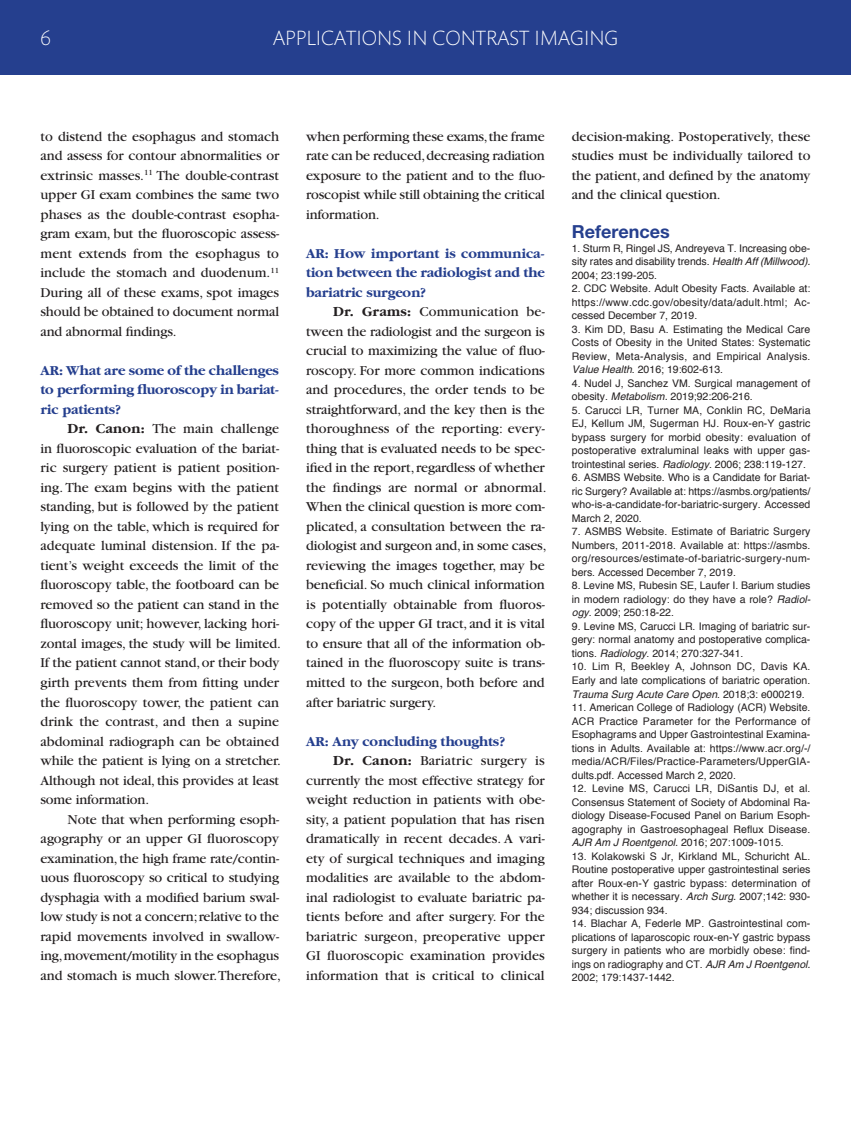
<style>
.page{position:relative;width:851px;height:1148px;background:#fff}
.page>*{position:absolute;margin:0;border:0;box-sizing:border-box;transform-origin:0 0}
.t1{font:300 21px "Mundo Sans Pro";color:#fff}
.Bracco_subhead{font:700 18px "Helvetica Neue";color:#253f8e}
.Bracco_body{font:14.25px/19.5px "Garamond";letter-spacing:-.01em;color:#231f20;text-align:justify}
.Bracco_question{font:700 14.25px/19.5px "Garamond";letter-spacing:-.01em;color:#253f8e;text-align:justify}
.Bracco_references{font:10.5px/13.5px "Helvetica";color:#231f20;text-align:justify}
.s1{font-weight:700}
.s2{font-style:italic}
</style>
<div class="page">
<div style="left:0;top:0;width:850px;height:75px;background:#253f8e"></div>
<h1 class="t1" style="left:40px;top:26px;width:12px">6</h1>
<h1 class="t1" style="left:273px;top:26px;width:347px">APPLICATIONS IN CONTRAST IMAGING</h1>
<p class="Bracco_body" style="left:40px;top:127px;width:240px">to distend the esophagus and stomach and assess for contour abnormalities or extrinsic masses.<sup>11</sup> The double-contrast upper GI exam combines the same two phases as the double-contrast esopha&shy;gram exam, but the fluoroscopic assess&shy;ment extends from the esophagus to include the stomach and duodenum.<sup>11<br></sup>During all of these exams, spot images should be obtained to document normal and abnormal findings.</p>
<p class="Bracco_question" style="left:40px;top:360px;width:240px">AR: What are some of the challenges to performing fluoroscopy in bariat&shy;ric patients?</p>
<p class="Bracco_body" style="left:40px;top:419px;width:242px;text-align:left;text-indent:27px"><span class="s1">Dr. Canon:</span> The main challenge in fluoroscopic evaluation of the bariat&shy;ric surgery patient is patient position&shy;ing. The exam begins with the patient standing, but is followed by the patient lying on the table, which is required for adequate luminal distension. If the pa&shy;tient’s weight exceeds the limit of the fluoroscopy table, the footboard can be removed so the patient can stand in the fluoroscopy unit; however, lacking hori&shy;zontal images, the study will be limited.<br>If the patient cannot stand, or their body girth prevents them from fitting under the fluoroscopy tower, the patient can drink the contrast, and then a supine abdominal radiograph can be obtained while the patient is lying on a stretcher.<br>Although not ideal, this provides at least some information.</p>
<p class="Bracco_body" style="left:40px;top:809px;width:242px;text-align:left;text-indent:27px">Note that when performing esoph&shy;agography or an upper GI fluoroscopy examination, the high frame rate/contin&shy;uous fluoroscopy so critical to studying dysphagia with a modified barium swal&shy;low study is not a concern; relative to the rapid movements involved in swallow&shy;ing, movement/motility in the esophagus and stomach is much slower. Therefore,</p>
<p class="Bracco_body" style="left:306px;top:127px;width:240px">when performing these exams, the frame rate can be reduced, decreasing radiation exposure to the patient and to the fluo&shy;roscopist while still obtaining the critical information.</p>
<p class="Bracco_question" style="left:306px;top:243px;width:240px">AR: How important is communica&shy;tion between the radiologist and the bariatric surgeon?</p>
<p class="Bracco_body" style="left:306px;top:302px;width:242px;text-align:left;text-indent:27px"><span class="s1">Dr. Grams:</span> Communication be&shy;tween the radiologist and the surgeon is crucial to maximizing the value of fluo&shy;roscopy. For more common indications and procedures, the order tends to be straightforward, and the key then is the thoroughness of the reporting: every&shy;thing that is evaluated needs to be spec&shy;ified in the report, regardless of whether the findings are normal or abnormal.<br>When the clinical question is more com&shy;plicated, a consultation between the ra&shy;diologist and surgeon and, in some cases, reviewing the images together, may be beneficial. So much clinical information is potentially obtainable from fluoros&shy;copy of the upper GI tract, and it is vital to ensure that all of the information ob&shy;tained in the fluoroscopy suite is trans&shy;mitted to the surgeon, both before and after bariatric surgery.</p>
<p class="Bracco_question" style="left:306px;top:731px;width:201px">AR: Any concluding thoughts?</p>
<p class="Bracco_body" style="left:306px;top:751px;width:240px;text-indent:27px"><span class="s1">Dr. Canon:</span> Bariatric surgery is currently the most effective strategy for weight reduction in patients with obe&shy;sity, a patient population that has risen dramatically in recent decades. A vari&shy;ety of surgical techniques and imaging modalities are available to the abdom&shy;inal radiologist to evaluate bariatric pa&shy;tients before and after surgery. For the bariatric surgeon, preoperative upper GI fluoroscopic examination provides information that is critical to clinical</p>
<p class="Bracco_body" style="left:572px;top:127px;width:240px">decision-making. Postoperatively, these studies must be individually tailored to the patient, and defined by the anatomy and the clinical question.</p>
<p class="Bracco_subhead" style="left:572px;top:221px;width:99px">References</p>
<p class="Bracco_references" style="left:572px;top:242px;width:240px">1. Sturm R, Ringel JS, Andreyeva T. Increasing obe&shy;sity rates and disability trends. <span class="s2">Health Aff (Millwood).<br></span>2004; 23:199-205.</p>
<p class="Bracco_references" style="left:572px;top:282px;width:240px">2. CDC Website. Adult Obesity Facts. Available at: https://www.cdc.gov/obesity/data/adult.html; Ac&shy;cessed December 7, 2019.</p>
<p class="Bracco_references" style="left:572px;top:323px;width:240px">3. Kim DD, Basu A. Estimating the Medical Care Costs of Obesity in the United States: Systematic Review, Meta-Analysis, and Empirical Analysis.<br><span class="s2">Value Health</span>. 2016; 19:602-613.</p>
<p class="Bracco_references" style="left:572px;top:377px;width:240px">4. Nudel J, Sanchez VM. Surgical management of obesity. <span class="s2">Metabolism.</span> 2019;92:206-216.</p>
<p class="Bracco_references" style="left:572px;top:404px;width:240px">5. Carucci LR, Turner MA, Conklin RC, DeMaria EJ, Kellum JM, Sugerman HJ. Roux-en-Y gastric bypass surgery for morbid obesity: evaluation of postoperative extraluminal leaks with upper gas&shy;trointestinal series. <span class="s2">Radiology</span>. 2006; 238:119-127.</p>
<p class="Bracco_references" style="left:572px;top:471px;width:240px">6. ASMBS Website. Who is a Candidate for Bariat&shy;ric Surgery? Available at: https://asmbs.org/patients/ who-is-a-candidate-for-bariatric-surgery. Accessed March 2, 2020.</p>
<p class="Bracco_references" style="left:572px;top:525px;width:240px">7. ASMBS Website. Estimate of Bariatric Surgery Numbers, 2011-2018. Available at: https://asmbs. org/resources/estimate-of-bariatric-surgery-num&shy;bers. Accessed December 7, 2019.</p>
<p class="Bracco_references" style="left:572px;top:579px;width:240px">8. Levine MS, Rubesin SE, Laufer I. Barium studies in modern radiology: do they have a role? <span class="s2">Radiol&shy;ogy</span>. 2009; 250:18-22.</p>
<p class="Bracco_references" style="left:572px;top:620px;width:240px">9. Levine MS, Carucci LR. Imaging of bariatric sur&shy;gery: normal anatomy and postoperative complica&shy;tions. <span class="s2">Radiology</span>. 2014; 270:327-341.</p>
<p class="Bracco_references" style="left:572px;top:660px;width:240px">10. Lim R, Beekley A, Johnson DC, Davis KA.<br>Early and late complications of bariatric operation.<br><span class="s2">Trauma Surg Acute Care Open</span>. 2018;3: e000219.</p>
<p class="Bracco_references" style="left:572px;top:701px;width:240px">11. American College of Radiology (ACR) Website.<br>ACR Practice Parameter for the Performance of Esophagrams and Upper Gastrointestinal Examina&shy;tions in Adults. Available at: https://www.acr.org/-/ media/ACR/Files/Practice-Parameters/UpperGIA&shy;dults.pdf. Accessed March 2, 2020.</p>
<p class="Bracco_references" style="left:572px;top:782px;width:240px">12. Levine MS, Carucci LR, DiSantis DJ, et al.<br>Consensus Statement of Society of Abdominal Ra&shy;diology Disease-Focused Panel on Barium Esoph&shy;agography in Gastroesophageal Reflux Disease.<br><span class="s2">AJR Am J Roentgenol.</span> 2016; 207:1009-1015.</p>
<p class="Bracco_references" style="left:572px;top:849px;width:240px">13. Kolakowski S Jr, Kirkland ML, Schuricht AL.<br>Routine postoperative upper gastrointestinal series after Roux-en-Y gastric bypass: determination of whether it is necessary<span class="s2">. Arch Surg.</span> 2007;142: 930- 934; discussion 934.</p>
<p class="Bracco_references" style="left:572px;top:917px;width:240px">14. Blachar A, Federle MP. Gastrointestinal com&shy;plications of laparoscopic roux-en-Y gastric bypass surgery in patients who are morbidly obese: find&shy;ings on radiography and CT. <span class="s2">AJR Am J Roentgenol.<br></span>2002; 179:1437-1442.</p>
</div>
